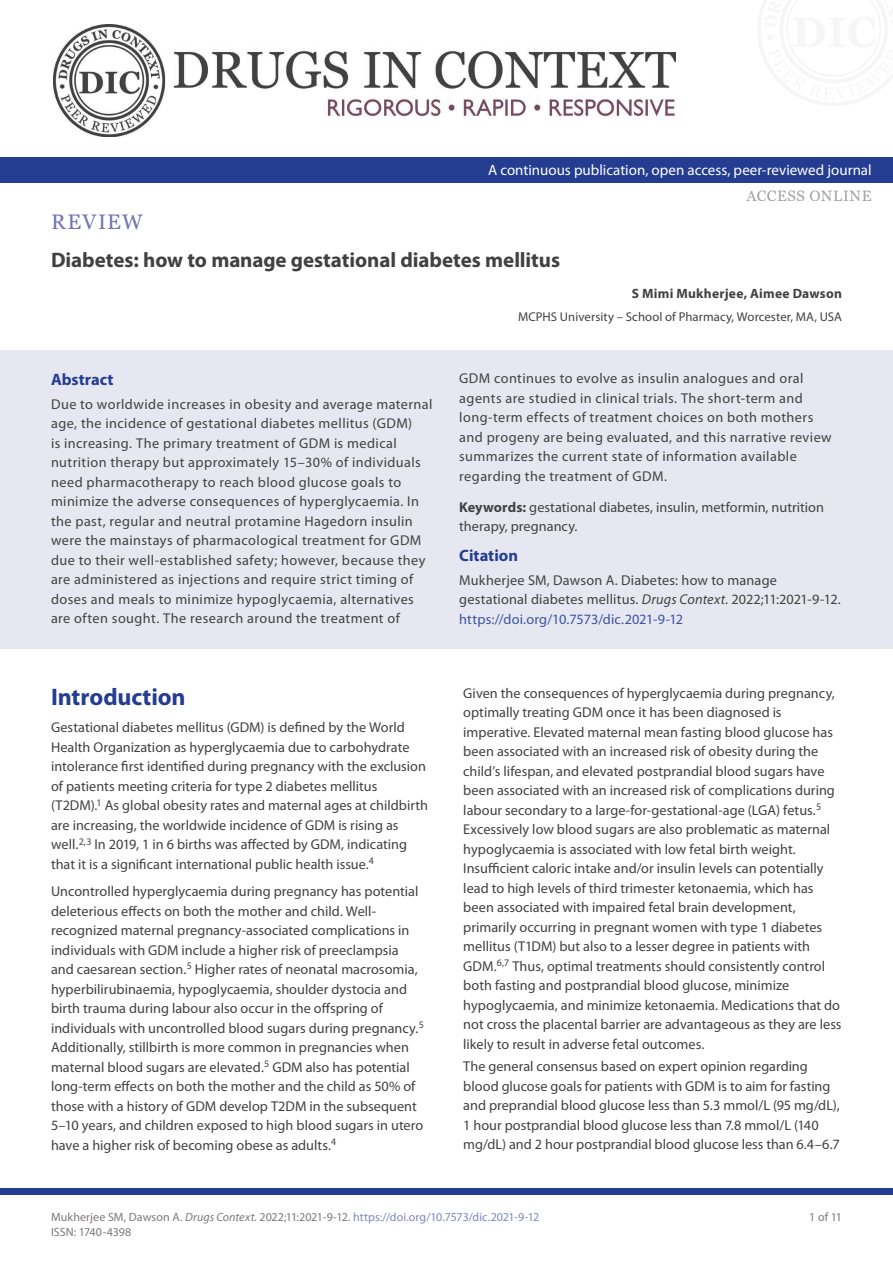
<style>
.page{position:relative;width:893px;height:1263px;background:#fff}
.page>*{position:absolute;margin:0;border:0;box-sizing:border-box;transform-origin:0 0}
.t1{font:700 24px "Myriad Pro";letter-spacing:-.005em;color:#243d91}
.JTL{font:700 21px "Myriad Pro";letter-spacing:-.005em;color:#424142}
.SP_JID{font:21px "Georgia";letter-spacing:.06em;color:#7376b2}
.OPH1{font:700 16.5px "Myriad Pro";color:#243d91}
.t2{font:15px "Myriad Pro";color:#fff}
.t3{font:15px "Georgia";letter-spacing:.045em;color:#7c7878}
.TXT_S{font:14.25px/19.5px "Myriad Pro";color:#424142}
.OPTX{font:14.25px/19.5px "Myriad Pro";letter-spacing:.03em;color:#424142}
.TXT{font:14.25px/19.5px "Myriad Pro";color:#424142}
.OPTX-2{font:14.25px/19.5px "Myriad Pro";letter-spacing:.01em;color:#424142}
.OPTXS{font:14.25px/19.5px "Myriad Pro";color:#424142}
.JAU{font:700 13.5px "Myriad Pro";letter-spacing:.02em;color:#424142}
.JAF{font:12.75px "Myriad Pro";letter-spacing:.005em;color:#424142}
.t4{font:12px "Myriad Pro";letter-spacing:.005em;color:#7c7878}
.s1{font-weight:700}
.s2{font-style:italic}
.s3{color:#3a53a3}
.s4{color:#7f85c1}
</style>
<div class="page">
<div style="left:0;top:157px;width:893px;height:26px;background:#243d91"></div>
<img style="left:53px;top:24px;width:622px;height:112px">
<div style="left:0;top:350px;width:893px;height:298px;background:#e7e7f2"></div>
<div style="left:0;top:1188px;width:893px;height:7px;background:#243d91"></div>
<p class="t2" style="left:488px;top:161px;width:385px">A continuous publication, open access, peer-reviewed journal</p>
<p class="SP_JID" style="left:51px;top:206px;width:93px">REVIEW</p>
<p class="JTL" style="left:51px;top:246px;width:511px">Diabetes: how to manage gestational diabetes mellitus</p>
<p class="t3" style="left:746px;top:185px;width:127px">ACCESS ONLINE</p>
<p class="OPH1" style="left:51px;top:369px;width:64px">Abstract</p>
<p class="OPTX" style="left:51px;top:394px;width:383px">Due to worldwide increases in obesity and average maternal age, the incidence of gestational diabetes mellitus (GDM)<br>is increasing. The primary treatment of GDM is medical nutrition therapy but approximately 15–30% of individuals need pharmacotherapy to reach blood glucose goals to minimize the adverse consequences of hyperglycaemia. In the past, regular and neutral protamine Hagedorn insulin were the mainstays of pharmacological treatment for GDM due to their well-established safety; however, because they are administered as injections and require strict timing of doses and meals to minimize hypoglycaemia, alternatives are often sought. The research around the treatment of</p>
<h1 class="t1" style="left:51px;top:681px;width:136px">Introduction</h1>
<p class="TXT" style="left:51px;top:718px;width:378px">Gestational diabetes mellitus (GDM) is defined by the World Health Organization as hyperglycaemia due to carbohydrate intolerance first identified during pregnancy with the exclusion of patients meeting criteria for type 2 diabetes mellitus (T2DM).<sup>1</sup> As global obesity rates and maternal ages at childbirth are increasing, the worldwide incidence of GDM is rising as well.<sup>2,3</sup> In 2019, 1 in 6 births was affected by GDM, indicating that it is a significant international public health issue.<sup>4</sup></p>
<p class="TXT_S" style="left:51px;top:881px;width:374px">Uncontrolled hyperglycaemia during pregnancy has potential deleterious effects on both the mother and child. Well&shy;recognized maternal pregnancy-associated complications in individuals with GDM include a higher risk of preeclampsia and caesarean section.<sup>5</sup> Higher rates of neonatal macrosomia, hyperbilirubinaemia, hypoglycaemia, shoulder dystocia and birth trauma during labour also occur in the offspring of individuals with uncontrolled blood sugars during pregnancy.<sup>5<br></sup>Additionally, stillbirth is more common in pregnancies when maternal blood sugars are elevated.<sup>5</sup> GDM also has potential long-term effects on both the mother and the child as 50% of those with a history of GDM develop T2DM in the subsequent 5–10 years, and children exposed to high blood sugars in utero have a higher risk of becoming obese as adults.<sup>4</sup></p>
<p class="JAU" style="left:632px;top:285px;width:212px">S Mimi Mukherjee, Aimee Dawson</p>
<p class="JAF" style="left:518px;top:309px;width:325px">MCPHS University – School of Pharmacy, Worcester, MA, USA</p>
<p class="OPTX" style="left:459px;top:368px;width:374px">GDM continues to evolve as insulin analogues and oral agents are studied in clinical trials. The short-term and long-term effects of treatment choices on both mothers and progeny are being evaluated, and this narrative review summarizes the current state of information available regarding the treatment of GDM.</p>
<p class="OPTXS" style="left:459px;top:497px;width:366px"><span class="s1">Keywords:</span> gestational diabetes, insulin, metformin, nutrition therapy, pregnancy.</p>
<p class="OPH1" style="left:459px;top:545px;width:60px">Citation</p>
<p class="OPTX-2" style="left:459px;top:570px;width:383px">Mukherjee SM, Dawson A. Diabetes: how to manage gestational diabetes mellitus. <span class="s2">Drugs Context</span>. 2022;11:2021-9-12. <span class="s3">https://doi.org/10.7573/dic.2021-9-12</span></p>
<p class="TXT_S" style="left:463px;top:683px;width:380px">Given the consequences of hyperglycaemia during pregnancy, optimally treating GDM once it has been diagnosed is imperative. Elevated maternal mean fasting blood glucose has been associated with an increased risk of obesity during the child’s lifespan, and elevated postprandial blood sugars have been associated with an increased risk of complications during labour secondary to a large-for-gestational-age (LGA) fetus.<sup>5<br></sup>Excessively low blood sugars are also problematic as maternal hypoglycaemia is associated with low fetal birth weight.<br>Insufficient caloric intake and/or insulin levels can potentially lead to high levels of third trimester ketonaemia, which has been associated with impaired fetal brain development, primarily occurring in pregnant women with type 1 diabetes mellitus (T1DM) but also to a lesser degree in patients with GDM.<sup>6,7</sup> Thus, optimal treatments should consistently control both fasting and postprandial blood glucose, minimize hypoglycaemia, and minimize ketonaemia. Medications that do not cross the placental barrier are advantageous as they are less likely to result in adverse fetal outcomes.</p>
<p class="TXT_S" style="left:463px;top:1057px;width:378px">The general consensus based on expert opinion regarding blood glucose goals for patients with GDM is to aim for fasting and preprandial blood glucose less than 5.3 mmol/L (95 mg/dL), 1 hour postprandial blood glucose less than 7.8 mmol/L (140 mg/dL) and 2 hour postprandial blood glucose less than 6.4–6.7</p>
<p class="t4" style="left:51px;top:1209px;width:490px">Mukherjee SM, Dawson A. <span class="s2">Drugs Context.</span> 2022;11:2021-9-12. <span class="s4">https://doi.org/10.7573/dic.2021-9-12</span></p>
<p class="t4" style="left:809px;top:1209px;width:34px">1 of 11</p>
<p class="t4" style="left:51px;top:1224px;width:82px">ISSN: 1740-4398</p>
</div>
